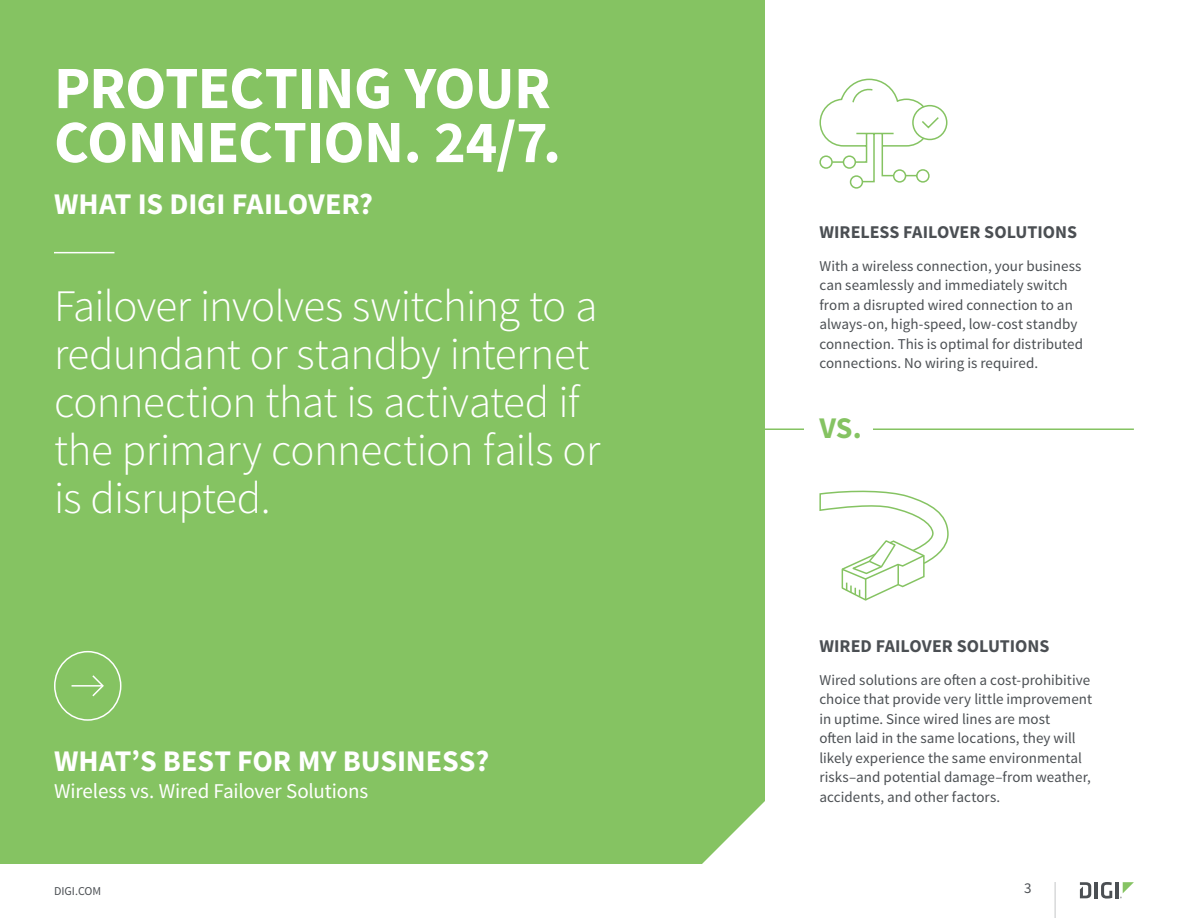
<style>
.page{position:relative;width:1188px;height:918px;background:#fff}
.page>*{position:absolute;margin:0;border:0;box-sizing:border-box;transform-origin:0 0}
.t1{font:700 60px/54px "Source Sans Pro";letter-spacing:-.01em;color:#fff}
.t2{font:300 45px/48px "Source Sans Pro";letter-spacing:-.015em;color:#fff}
.t3{font:700 30px "Source Sans Pro";color:#fff}
.t4{font:700 30px "Source Sans Pro";color:#85c362}
.t5{font:21px "Source Sans Pro";letter-spacing:-.005em;color:#fff}
.t6{font:700 18px "Source Sans Pro";color:#4b4f53}
.t7{font:15px/19.5px "Source Sans Pro";letter-spacing:.005em;color:#4b4f53}
.t8{font:12px "Source Sans Pro";color:#4b4f53}
</style>
<div class="page">
<hr style="left:1095px;top:882px;width:3px;height:16px;background:#4b4f53">
<svg style="left:1101px;top:882px;width:11px;height:17px"></svg>
<hr style="left:1116px;top:882px;width:3px;height:16px;background:#4b4f53">
<svg style="left:1080px;top:882px;width:11px;height:16px"></svg>
<svg style="left:1120px;top:882px;width:14px;height:16px"></svg>
<hr style="left:1054px;top:882px;width:2px;height:36px;background:#d8d9da">
<div style="left:850px;top:175px;width:13px;height:14px;border:2px solid #85c362;border-radius:50%"></div>
<svg style="left:913px;top:106px;width:34px;height:33px"></svg>
<div style="left:912px;top:105px;width:35px;height:35px;border:2px solid #85c362;border-radius:50%"></div>
<svg style="left:819px;top:78px;width:121px;height:105px"></svg>
<div style="left:0;top:0;width:765px;height:863px;background:#85c362"></div>
<hr style="left:54px;top:252px;width:60px;height:1px;background:#fff">
<div style="left:54px;top:651px;width:67px;height:70px;border:2px solid #fff;border-radius:50%"></div>
<hr style="left:72px;top:685px;width:30px;height:2px;background:#fff">
<svg style="left:91px;top:675px;width:13px;height:22px"></svg>
<svg style="left:694px;top:801px;width:71px;height:63px"></svg>
<svg style="left:819px;top:490px;width:130px;height:111px"></svg>
<hr style="left:758px;top:428px;width:376px;height:2px;background:#85c362">
<div style="left:804px;top:411px;width:69px;height:35px;background:#fff"></div>
<h1 class="t1" style="left:54px;top:63px;width:509px">PROTECTING YOUR<br>CONNECTION. 24/7.</h1>
<h3 class="t3" style="left:54px;top:185px;width:321px">WHAT IS DIGI FAILOVER?</h3>
<h2 class="t2" style="left:54px;top:282px;width:548px">Failover involves switching to a redundant or standby internet connection that is activated if the primary connection fails or is disrupted.</h2>
<h3 class="t3" style="left:54px;top:741px;width:437px">WHAT’S BEST FOR MY BUSINESS?</h3>
<h3 class="t5" style="left:54px;top:778px;width:316px">Wireless vs. Wired Failover Solutions</h3>
<p class="t6" style="left:819px;top:220px;width:259px">WIRELESS FAILOVER SOLUTIONS</p>
<p class="t7" style="left:819px;top:256px;width:265px">With a wireless connection, your business can seamlessly and immediately switch from a disrupted wired connection to an always-on, high-speed, low-cost standby connection. This is optimal for distributed connections. No wiring is required.</p>
<h3 class="t4" style="left:819px;top:409px;width:44px">VS.</h3>
<p class="t6" style="left:819px;top:634px;width:232px">WIRED FAILOVER SOLUTIONS</p>
<p class="t7" style="left:819px;top:670px;width:274px">Wired solutions are often a cost-prohibitive choice that provide very little improvement in uptime. Since wired lines are most<br>often laid in the same locations, they will likely experience the same environmental risks–and potential damage–from weather, accidents, and other factors.</p>
<p class="t8" style="left:54px;top:884px;width:49px">DIGI.COM</p>
<p class="t7" style="left:1024px;top:879px;width:9px">3</p>
</div>
